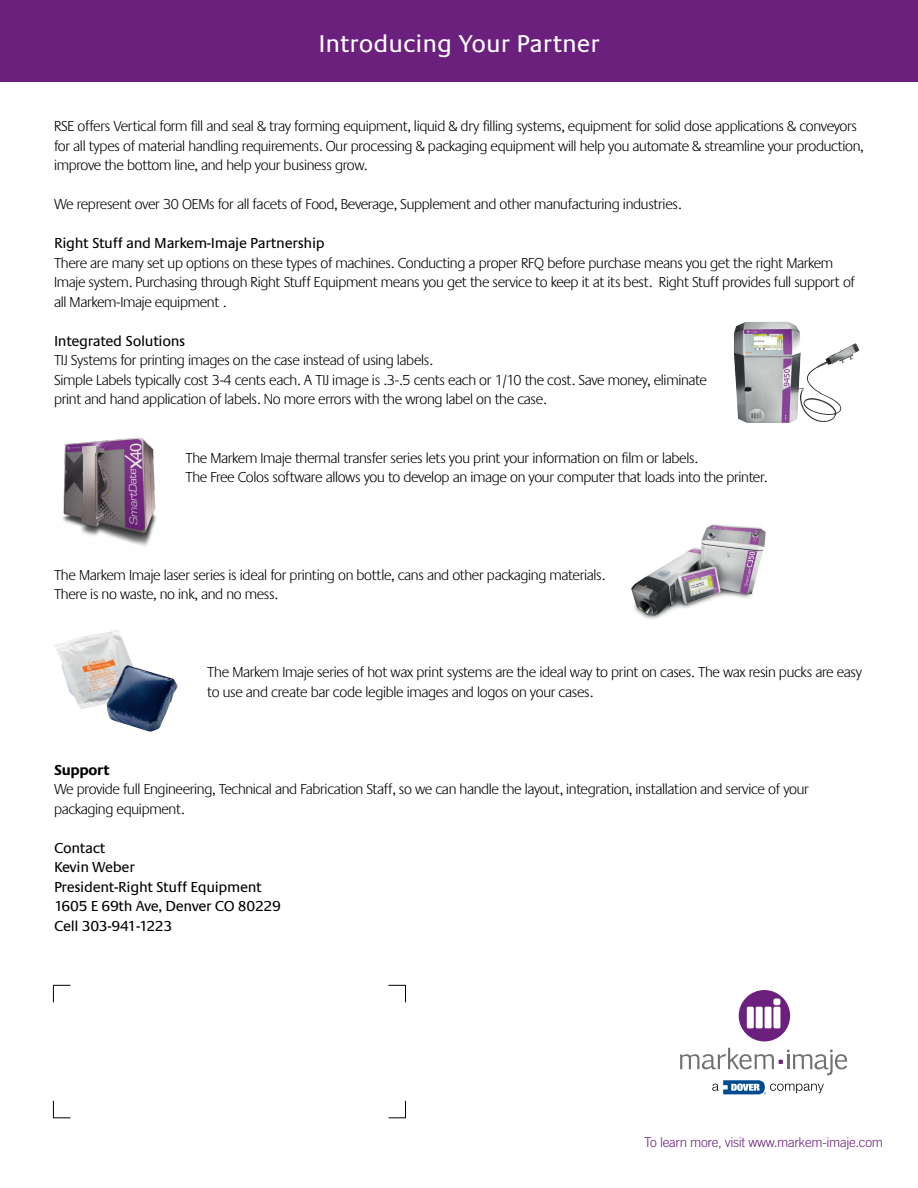
<style>
.page{position:relative;width:918px;height:1188px;background:#fff}
.page>*{position:absolute;margin:0;border:0;box-sizing:border-box;transform-origin:0 0}
.t1{font:25.2px "Praxis";color:#fff}
.t2{font:300 15px/19.5px "Praxis";letter-spacing:-.02em;color:#000}
.t3{font:15px "Praxis";letter-spacing:-.02em;color:#000}
.t4{font:700 15px "Praxis";letter-spacing:-.02em;color:#000}
.t5{font:300 13.5px "Trade Gothic";letter-spacing:-.025em;color:#6c207e}
</style>
<div class="page">
<div style="left:0;top:0;width:918px;height:81px;background:#6c207e"></div>
<div style="left:739px;top:990px;width:51px;height:52px;background:#6c207e;border-radius:50%"></div>
<div style="left:747px;top:1007px;width:7px;height:21px;background:#fff;border-radius:2px"></div>
<div style="left:756px;top:1007px;width:7px;height:21px;background:#fff;border-radius:2px"></div>
<div style="left:765px;top:1007px;width:7px;height:21px;background:#fff;border-radius:2px"></div>
<div style="left:773px;top:1007px;width:7px;height:21px;background:#fff;border-radius:2px"></div>
<div style="left:773px;top:998px;width:7px;height:7px;background:#fff;border-radius:2px"></div>
<svg style="left:680px;top:1048px;width:167px;height:46px"></svg>
<svg style="left:53px;top:985px;width:17px;height:17px"></svg>
<svg style="left:53px;top:1101px;width:17px;height:17px"></svg>
<svg style="left:388px;top:1101px;width:18px;height:17px"></svg>
<svg style="left:388px;top:985px;width:18px;height:17px"></svg>
<img style="left:734px;top:322px;width:126px;height:101px">
<img style="left:63px;top:439px;width:94px;height:107px">
<img style="left:631px;top:524px;width:135px;height:95px">
<img style="left:55px;top:630px;width:122px;height:102px">
<p class="t1" style="left:318px;top:30px;width:283px">Introducing Your Partner</p>
<p class="t2" style="left:54px;top:117px;width:811px">RSE offers Vertical form fill and seal &amp; tray forming equipment, liquid &amp; dry filling systems, equipment for solid dose applications &amp; conveyors for all types of material handling requirements. Our processing &amp; packaging equipment will help you automate &amp; streamline your production, improve the bottom line, and help your business grow.</p>
<p class="t2" style="left:54px;top:195px;width:629px">We represent over 30 OEMs for all facets of Food, Beverage, Supplement and other manufacturing industries.</p>
<p class="t3" style="left:54px;top:235px;width:272px">Right Stuff and Markem-Imaje Partnership</p>
<p class="t2" style="left:54px;top:253px;width:803px">There are many set up options on these types of machines. Conducting a proper RFQ before purchase means you get the right Markem<br>Imaje system. Purchasing through Right Stuff Equipment means you get the service to keep it at its best. Right Stuff provides full support of all Markem-Imaje equipment .</p>
<p class="t3" style="left:54px;top:333px;width:133px">Integrated Solutions</p>
<p class="t2" style="left:54px;top:351px;width:381px">TIJ Systems for printing images on the case instead of using labels.</p>
<p class="t2" style="left:54px;top:370px;width:654px">Simple Labels typically cost 3-4 cents each. A TIJ image is .3-.5 cents each or 1/10 the cost. Save money, eliminate print and hand application of labels. No more errors with the wrong label on the case.</p>
<p class="t2" style="left:185px;top:448px;width:583px">The Markem Imaje thermal transfer series lets you print your information on film or labels.<br>The Free Colos software allows you to develop an image on your computer that loads into the printer.</p>
<p class="t2" style="left:54px;top:565px;width:553px">The Markem Imaje laser series is ideal for printing on bottle, cans and other packaging materials.<br>There is no waste, no ink, and no mess.</p>
<p class="t2" style="left:207px;top:663px;width:656px">The Markem Imaje series of hot wax print systems are the ideal way to print on cases. The wax resin pucks are easy to use and create bar code legible images and logos on your cases.</p>
<p class="t4" style="left:54px;top:761px;width:57px">Support</p>
<p class="t2" style="left:54px;top:780px;width:756px">We provide full Engineering, Technical and Fabrication Staff, so we can handle the layout, integration, installation and service of your packaging equipment.</p>
<p class="t3" style="left:54px;top:840px;width:53px">Contact</p>
<p class="t3" style="left:54px;top:859px;width:82px">Kevin Weber</p>
<p class="t3" style="left:54px;top:879px;width:209px">President-Right Stuff Equipment</p>
<p class="t3" style="left:54px;top:898px;width:228px">1605 E 69th Ave, Denver CO 80229</p>
<p class="t3" style="left:54px;top:918px;width:120px">Cell 303-941-1223</p>
<p class="t5" style="left:644px;top:1134px;width:240px">To learn more, visit www.markem-imaje.com</p>
</div>
